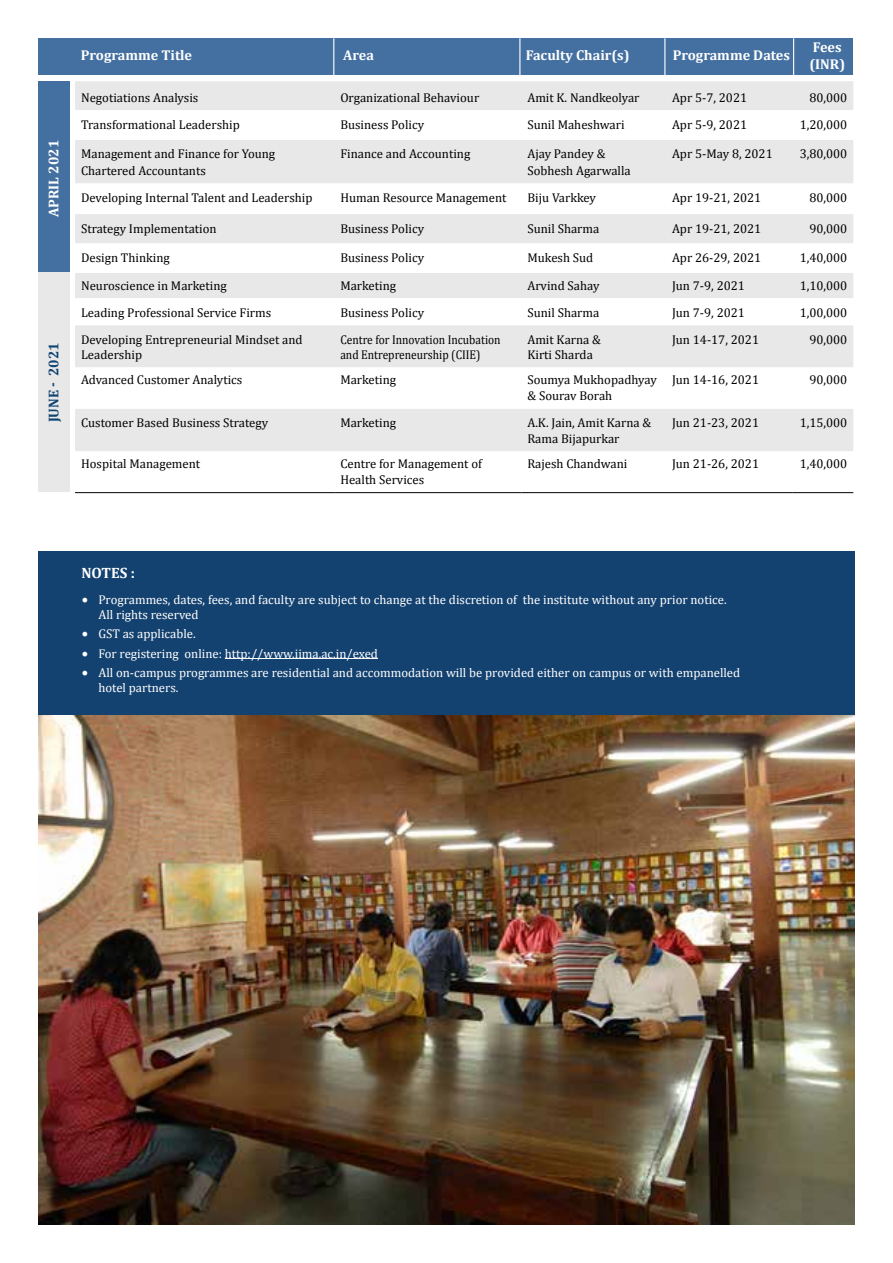
<style>
.page{position:relative;width:893px;height:1263px;background:#fff}
.page>*{position:absolute;margin:0;border:0;box-sizing:border-box;transform-origin:0 0}
.t1{font:700 15px "Cambria";color:#fff}
.t2{font:700 14.25px/17.1px "Cambria";color:#fff}
.t3{font:700 14.25px "Cambria";color:#104571}
.t4{font:12.75px/15.8px "Cambria";color:#000}
.t5{font:12.75px/15px "Cambria";color:#fff}
.t6{font:12.75px/15.3px "Cambria";color:#000;scale:.9 1}
.s1{font-family:"Minion Pro";font-size:18px}
</style>
<div class="page">
<div style="left:75px;top:81px;width:778px;height:29px;background:#e9e8e8"></div>
<svg style="left:75px;top:140px;width:778px;height:311px;fill:#e9e8e8"></svg>
<hr style="left:75px;top:492px;width:259px;height:1px;background:#000">
<hr style="left:334px;top:492px;width:187px;height:1px;background:#000">
<hr style="left:521px;top:492px;width:145px;height:1px;background:#000">
<hr style="left:666px;top:492px;width:127px;height:1px;background:#000">
<hr style="left:793px;top:492px;width:60px;height:1px;background:#000">
<div style="left:38px;top:81px;width:32px;height:192px;background:#4470a1"></div>
<div style="left:38px;top:273px;width:32px;height:219px;background:#e9e8e8"></div>
<div style="left:38px;top:551px;width:817px;height:169px;background:#144270"></div>
<hr style="left:225px;top:658px;width:153px;height:1px;background:#fff">
<div style="left:38px;top:38px;width:815px;height:37px;background:#4470a1"></div>
<hr style="left:333px;top:38px;width:1px;height:37px;background:#fff">
<hr style="left:519px;top:38px;width:1px;height:37px;background:#fff">
<hr style="left:664px;top:38px;width:1px;height:37px;background:#fff">
<hr style="left:793px;top:38px;width:1px;height:37px;background:#fff">
<img style="left:38px;top:715px;width:817px;height:510px">
<p class="t2" style="left:45px;top:217px;width:79px;rotate:-90deg">APRIL 2021</p>
<p class="t3" style="left:43px;top:422px;width:82px;rotate:-90deg">June - 2021</p>
<p class="t2" style="left:81px;top:46px;width:113px">Programme Title</p>
<p class="t2" style="left:343px;top:46px;width:32px">Area</p>
<p class="t2" style="left:526px;top:46px;width:105px">Faculty Chair(s)</p>
<p class="t2" style="left:673px;top:46px;width:119px">Programme Dates</p>
<p class="t2" style="left:809px;top:38px;width:37px">Fees (INR)</p>
<p class="t4" style="left:81px;top:89px;width:119px">Negotiations Analysis</p>
<p class="t4" style="left:340px;top:89px;width:140px">Organizational Behaviour</p>
<p class="t4" style="left:527px;top:89px;width:114px">Amit K. Nandkeolyar</p>
<p class="t4" style="left:672px;top:89px;width:77px">Apr 5-7, 2021</p>
<p class="t4" style="left:809px;top:89px;width:39px">80,000</p>
<p class="t4" style="left:81px;top:116px;width:160px">Transformational Leadership</p>
<p class="t4" style="left:340px;top:116px;width:85px">Business Policy</p>
<p class="t4" style="left:527px;top:116px;width:99px">Sunil Maheshwari</p>
<p class="t4" style="left:672px;top:116px;width:77px">Apr 5-9, 2021</p>
<p class="t4" style="left:800px;top:116px;width:49px">1,20,000</p>
<p class="t4" style="left:81px;top:146px;width:196px;line-height:16.5px">Management and Finance for Young<br>Chartered Accountants</p>
<p class="t4" style="left:340px;top:146px;width:131px">Finance and Accounting</p>
<p class="t4" style="left:527px;top:146px;width:105px;line-height:16.5px">Ajay Pandey &amp;<br>Sobhesh Agarwalla</p>
<p class="t4" style="left:672px;top:146px;width:102px">Apr 5-May 8, 2021</p>
<p class="t4" style="left:800px;top:146px;width:49px">3,80,000</p>
<p class="t4" style="left:81px;top:190px;width:233px">Developing Internal Talent and Leadership</p>
<p class="t4" style="left:340px;top:190px;width:168px">Human Resource Management</p>
<p class="t4" style="left:527px;top:190px;width:70px">Biju Varkkey</p>
<p class="t4" style="left:672px;top:190px;width:91px">Apr 19-21, 2021</p>
<p class="t4" style="left:809px;top:190px;width:39px">80,000</p>
<p class="t4" style="left:81px;top:220px;width:137px">Strategy Implementation</p>
<p class="t4" style="left:340px;top:220px;width:85px">Business Policy</p>
<p class="t4" style="left:527px;top:220px;width:73px">Sunil Sharma</p>
<p class="t4" style="left:672px;top:220px;width:91px">Apr 19-21, 2021</p>
<p class="t4" style="left:809px;top:220px;width:39px">90,000</p>
<p class="t4" style="left:81px;top:250px;width:90px">Design Thinking</p>
<p class="t4" style="left:340px;top:250px;width:85px">Business Policy</p>
<p class="t4" style="left:527px;top:250px;width:67px">Mukesh Sud</p>
<p class="t4" style="left:672px;top:250px;width:91px">Apr 26-29, 2021</p>
<p class="t4" style="left:800px;top:250px;width:49px">1,40,000</p>
<p class="t4" style="left:81px;top:277px;width:147px">Neuroscience in Marketing</p>
<p class="t4" style="left:340px;top:277px;width:57px">Marketing</p>
<p class="t4" style="left:527px;top:277px;width:74px">Arvind Sahay</p>
<p class="t4" style="left:672px;top:277px;width:74px">Jun 7-9, 2021</p>
<p class="t4" style="left:800px;top:277px;width:49px">1,10,000</p>
<p class="t4" style="left:81px;top:304px;width:192px">Leading Professional Service Firms</p>
<p class="t4" style="left:340px;top:304px;width:85px">Business Policy</p>
<p class="t4" style="left:527px;top:304px;width:73px">Sunil Sharma</p>
<p class="t4" style="left:672px;top:304px;width:74px">Jun 7-9, 2021</p>
<p class="t4" style="left:800px;top:304px;width:49px">1,00,000</p>
<p class="t4" style="left:81px;top:332px;width:223px;line-height:15.3px">Developing Entrepreneurial Mindset and<br>Leadership</p>
<p class="t6" style="left:340px;top:332px;width:180px">Centre for Innovation Incubation and Entrepreneurship (CIIE)</p>
<p class="t4" style="left:527px;top:332px;width:75px;line-height:15.3px">Amit Karna &amp;<br>Kirti Sharda</p>
<p class="t4" style="left:672px;top:331px;width:89px">Jun 14-17, 2021</p>
<p class="t4" style="left:809px;top:331px;width:39px">90,000</p>
<p class="t4" style="left:81px;top:372px;width:163px">Advanced Customer Analytics</p>
<p class="t4" style="left:340px;top:372px;width:57px">Marketing</p>
<p class="t4" style="left:527px;top:372px;width:131px">Soumya Mukhopadhyay &amp; Sourav Borah</p>
<p class="t4" style="left:672px;top:372px;width:89px">Jun 14-16, 2021</p>
<p class="t4" style="left:809px;top:372px;width:39px">90,000</p>
<p class="t4" style="left:81px;top:415px;width:189px">Customer Based Business Strategy</p>
<p class="t4" style="left:340px;top:415px;width:57px">Marketing</p>
<p class="t4" style="left:527px;top:415px;width:125px">A.K. Jain, Amit Karna &amp;<br>Rama Bijapurkar</p>
<p class="t4" style="left:672px;top:415px;width:89px">Jun 21-23, 2021</p>
<p class="t4" style="left:800px;top:415px;width:49px">1,15,000</p>
<p class="t4" style="left:81px;top:456px;width:121px">Hospital Management</p>
<p class="t4" style="left:340px;top:456px;width:143px">Centre for Management of<br>Health Services</p>
<p class="t4" style="left:527px;top:456px;width:101px">Rajesh Chandwani</p>
<p class="t4" style="left:672px;top:456px;width:89px">Jun 21-26, 2021</p>
<p class="t4" style="left:800px;top:456px;width:49px">1,40,000</p>
<p class="t1" style="left:81px;top:562px;width:55px">NOTES :</p>
<p class="t5" style="left:98px;top:592px;width:630px;text-indent:-17px"><span class="s1">•</span> Programmes, dates, fees, and faculty are subject to change at the discretion of the institute without any prior notice.<br>All rights reserved</p>
<p class="t5" style="left:81px;top:627px;width:116px"><span class="s1">•</span> GST as applicable.</p>
<p class="t5" style="left:81px;top:646px;width:298px"><span class="s1">•</span> For registering online: http://www.iima.ac.in/exed</p>
<p class="t5" style="left:98px;top:665px;width:643px;text-indent:-17px"><span class="s1">•</span> All on-campus programmes are residential and accommodation will be provided either on campus or with empanelled hotel partners.</p>
</div>
